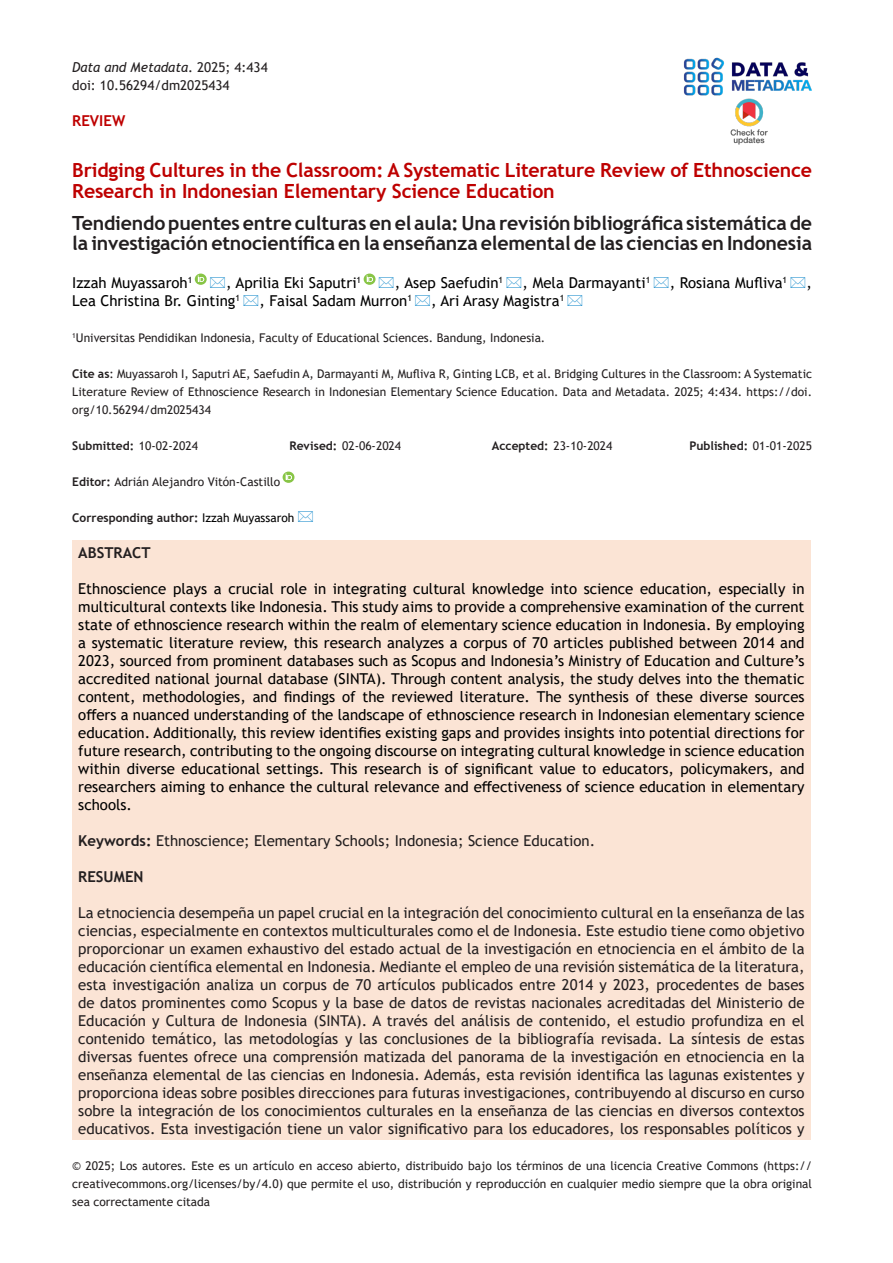
<style>
.page{position:relative;width:893px;height:1263px;background:#fff}
.page>*{position:absolute;margin:0;border:0;box-sizing:border-box;transform-origin:0 0}
.t1{font:700 19.5px/19.5px "Trebuchet MS";letter-spacing:-.01em;color:#231f20}
.t2{font:700 19.5px/21px "Trebuchet MS";letter-spacing:-.01em;color:#be0000}
.t3{font:15px/18px "Trebuchet MS";color:#000;text-align:justify}
.t4{font:15px/18px "Trebuchet MS";color:#231f20;text-align:justify}
.t5{font:700 15px "Trebuchet MS";color:#231f20}
.t6{font:700 15px "Trebuchet MS";color:#be0000}
.t7{font:italic 13.5px "Trebuchet MS";color:#231f20}
.t8{font:13.5px "Trebuchet MS";color:#231f20}
.t9{font:12px/18px "Trebuchet MS";color:#231f20;text-align:justify}
.t10{font:700 12px "Trebuchet MS";color:#231f20}
.s1{font-style:normal}
.s2{font-weight:700}
.s3{font-weight:400}
.s4{font-weight:400;color:#000}
</style>
<div class="page">
<img style="left:683px;top:57px;width:129px;height:39px">
<img style="left:730px;top:98px;width:38px;height:47px">
<div style="left:72px;top:540px;width:739px;height:600px;background:#fbe4d5"></div>
<svg style="left:283px;top:472px;width:11px;height:11px"></svg>
<svg style="left:195px;top:274px;width:12px;height:11px"></svg>
<svg style="left:364px;top:274px;width:12px;height:11px"></svg>
<p class="t7" style="left:72px;top:59px;width:197px">Data and Metadata<span class="s1">. 2025; 4:434</span></p>
<p class="t8" style="left:72px;top:77px;width:159px">doi: 10.56294/dm2025434</p>
<p class="t6" style="left:72px;top:111px;width:54px">REVIEW</p>
<p class="t2" style="left:72px;top:159px;width:741px">Bridging Cultures in the Classroom: A Systematic Literature Review of Ethnoscience<br>Research in Indonesian Elementary Science Education</p>
<p class="t1" style="left:72px;top:214px;width:741px">Tendiendo puentes entre culturas en el aula: Una revisión bibliográfica sistemática de la investigación etnocientífica en la enseñanza elemental de las ciencias en Indonesia</p>
<p class="t3" style="left:72px;top:274px;width:122px">Izzah Muyassaroh<sup>1</sup></p>
<p class="t3" style="left:226px;top:274px;width:137px">, Aprilia Eki Saputri<sup>1</sup></p>
<p class="t3" style="left:395px;top:274px;width:110px">, Asep Saefudin<sup>1</sup></p>
<p class="t3" style="left:522px;top:274px;width:129px">, Mela Darmayanti<sup>1</sup></p>
<p class="t3" style="left:670px;top:274px;width:119px">, Rosiana Mufliva<sup>1</sup></p>
<p class="t3" style="left:807px;top:274px;width:7px">,</p>
<p class="t3" style="left:72px;top:292px;width:169px">Lea Christina Br. Ginting<sup>1</sup></p>
<p class="t3" style="left:259px;top:292px;width:154px">, Faisal Sadam Murron<sup>1</sup></p>
<p class="t3" style="left:431px;top:292px;width:135px">, Ari Arasy Magistra<sup>1</sup></p>
<p class="t9" style="left:72px;top:329px;width:475px"><sup>1</sup>Universitas Pendidikan Indonesia, Faculty of Educational Sciences. Bandung, Indonesia.</p>
<p class="t9" style="left:72px;top:365px;width:741px"><span class="s2">Cite as</span>: Muyassaroh I, Saputri AE, Saefudin A, Darmayanti M, Mufliva R, Ginting LCB, et al. Bridging Cultures in the Classroom: A Systematic Literature Review of Ethnoscience Research in Indonesian Elementary Science Education. Data and Metadata. 2025; 4:434. https://doi. org/10.56294/dm2025434</p>
<p class="t10" style="left:72px;top:438px;width:127px">Submitted: <span class="s3">10-02-2024</span></p>
<p class="t9" style="left:289px;top:437px;width:113px"><span class="s2">Revised:</span> 02-06-2024</p>
<p class="t9" style="left:492px;top:437px;width:122px"><span class="s2">Accepted:</span> 23-10-2024</p>
<p class="t10" style="left:689px;top:438px;width:124px">Published: <span class="s3">01-01-2025</span></p>
<p class="t9" style="left:72px;top:473px;width:209px"><span class="s2">Editor:</span> Adrián Alejandro Vitón-Castillo</p>
<p class="t10" style="left:72px;top:510px;width:224px">Corresponding author: <span class="s4">Izzah Muyassaroh</span></p>
<p class="t5" style="left:78px;top:543px;width:74px">ABSTRACT</p>
<p class="t3" style="left:78px;top:580px;width:728px">Ethnoscience plays a crucial role in integrating cultural knowledge into science education, especially in multicultural contexts like Indonesia. This study aims to provide a comprehensive examination of the current state of ethnoscience research within the realm of elementary science education in Indonesia. By employing a systematic literature review, this research analyzes a corpus of 70 articles published between 2014 and 2023, sourced from prominent databases such as Scopus and Indonesia’s Ministry of Education and Culture’s accredited national journal database (SINTA). Through content analysis, the study delves into the thematic content, methodologies, and findings of the reviewed literature. The synthesis of these diverse sources offers a nuanced understanding of the landscape of ethnoscience research in Indonesian elementary science education. Additionally, this review identifies existing gaps and provides insights into potential directions for future research, contributing to the ongoing discourse on integrating cultural knowledge in science education within diverse educational settings. This research is of significant value to educators, policymakers, and researchers aiming to enhance the cultural relevance and effectiveness of science education in elementary schools.</p>
<p class="t4" style="left:78px;top:832px;width:519px"><span class="s2">Keywords:</span> Ethnoscience; Elementary Schools; Indonesia; Science Education.</p>
<p class="t5" style="left:78px;top:867px;width:67px">RESUMEN</p>
<p class="t4" style="left:78px;top:904px;width:728px">La etnociencia desempeña un papel crucial en la integración del conocimiento cultural en la enseñanza de las ciencias, especialmente en contextos multiculturales como el de Indonesia. Este estudio tiene como objetivo proporcionar un examen exhaustivo del estado actual de la investigación en etnociencia en el ámbito de la educación científica elemental en Indonesia. Mediante el empleo de una revisión sistemática de la literatura, esta investigación analiza un corpus de 70 artículos publicados entre 2014 y 2023, procedentes de bases de datos prominentes como Scopus y la base de datos de revistas nacionales acreditadas del Ministerio de Educación y Cultura de Indonesia (SINTA). A través del análisis de contenido, el estudio profundiza en el contenido temático, las metodologías y las conclusiones de la bibliografía revisada. La síntesis de estas diversas fuentes ofrece una comprensión matizada del panorama de la investigación en etnociencia en la enseñanza elemental de las ciencias en Indonesia. Además, esta revisión identifica las lagunas existentes y proporciona ideas sobre posibles direcciones para futuras investigaciones, contribuyendo al discurso en curso sobre la integración de los conocimientos culturales en la enseñanza de las ciencias en diversos contextos educativos. Esta investigación tiene un valor significativo para los educadores, los responsables políticos y</p>
<p class="t9" style="left:72px;top:1157px;width:741px">© 2025; Los autores. Este es un artículo en acceso abierto, distribuido bajo los términos de una licencia Creative Commons (https:// creativecommons.org/licenses/by/4.0) que permite el uso, distribución y reproducción en cualquier medio siempre que la obra original sea correctamente citada</p>
</div>
